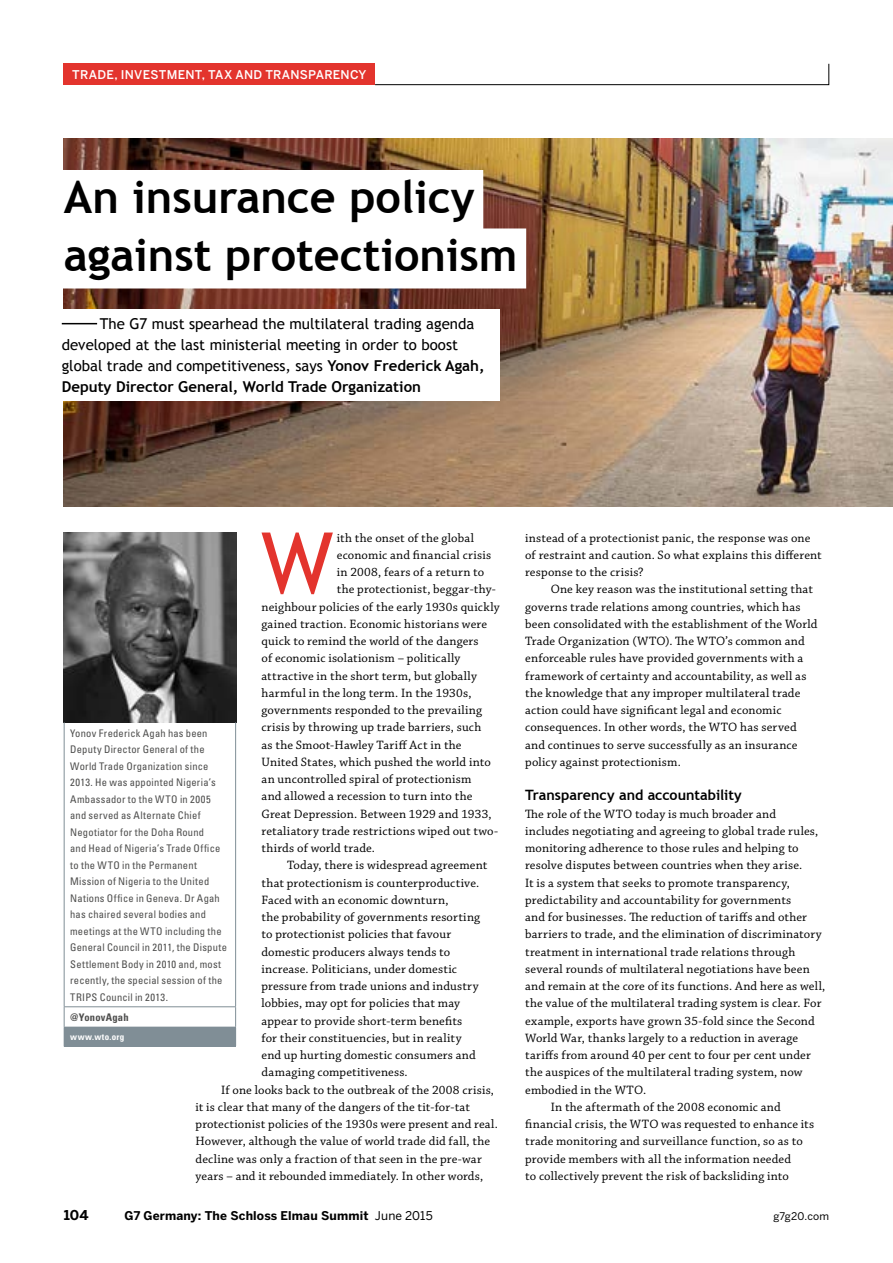
<style>
.page{position:relative;width:893px;height:1263px;background:#fff}
.page>*{position:absolute;margin:0;border:0;box-sizing:border-box;transform-origin:0 0}
.Body_drop_cap{font:85.05px "Trebuchet MS";color:#e3342d}
.Headline___white_blo{font:700 45px "Trebuchet MS";color:#000}
.Standfirst{font:15px/21px "Trebuchet MS";color:#000}
.Crosshead{font:700 14.25px "Trebuchet MS";color:#000}
.Folio{font:700 13.5px "Benton Sans";color:#000}
.Body{font:12.75px/17.2px "Chaparral Pro";letter-spacing:.015em;color:#000}
.Body_no_indent{font:12.75px/17.2px "Chaparral Pro";letter-spacing:.015em;color:#000}
.Body_drop_cap-2{font:12.75px "Chaparral Pro";letter-spacing:.015em;color:#000}
.Folio_-_title{font:700 12px "Benton Sans";letter-spacing:.015em;color:#000}
.Running_head{font:500 12px "Benton Sans";letter-spacing:.02em;color:#fff}
.Bio_-_Body{font:condensed 10.5px/16.5px "Univers";letter-spacing:.025em;color:#4d4d4c}
.Body-2{font:700 condensed 10.5px "Univers";letter-spacing:.02em;color:#4d4d4c}
.Folio_-_title-2{font:10.5px "Benton Sans";letter-spacing:.015em;color:#000}
.Bio_-_web_address{font:700 condensed 9px "Univers";letter-spacing:.05em;color:#fff}
.s1{font-weight:700}
.s2{font-weight:400}
</style>
<div class="page">
<img style="left:64px;top:138px;width:829px;height:369px">
<img style="left:64px;top:533px;width:172px;height:189px">
<svg style="left:374px;top:63px;width:456px;height:22px"></svg>
<div style="left:64px;top:64px;width:311px;height:21px;background:#e3342d"></div>
<div style="left:55px;top:170px;width:428px;height:60px;background:#fff"></div>
<div style="left:55px;top:228px;width:471px;height:60px;background:#fff"></div>
<div style="left:53px;top:309px;width:447px;height:91px;background:#fff"></div>
<hr style="left:62px;top:323px;width:35px;height:1px;background:#000">
<div style="left:64px;top:1027px;width:172px;height:19px;background:#808e96"></div>
<hr style="left:64px;top:722px;width:1px;height:284px;background:#808e96">
<hr style="left:235px;top:722px;width:1px;height:284px;background:#808e96">
<hr style="left:64px;top:1006px;width:172px;height:1px;background:#808e96">
<svg style="left:64px;top:1007px;width:1px;height:20px"></svg>
<svg style="left:235px;top:1007px;width:1px;height:20px"></svg>
<hr style="left:64px;top:1046px;width:172px;height:1px;background:#808e96">
<p class="Running_head" style="left:72px;top:68px;width:296px">TRADE, INVESTMENT, TAX AND TRANSPARENCY</p>
<p class="Headline___white_blo" style="left:64px;top:168px;width:412px">An insurance policy</p>
<p class="Headline___white_blo" style="left:64px;top:227px;width:455px">against protectionism</p>
<p class="Standfirst" style="left:62px;top:313px;width:424px;text-indent:38px">The G7 must spearhead the multilateral trading agenda developed at the last ministerial meeting in order to boost global trade and competitiveness, says <span class="s1">Yonov Frederick Agah, Deputy Director General, World Trade Organization</span></p>
<p class="Body_drop_cap" style="left:261px;top:513px;width:74px">W</p>
<p class="Body_drop_cap-2" style="left:337px;top:530px;width:139px">ith the onset of the global</p>
<p class="Body_drop_cap-2" style="left:337px;top:548px;width:156px">economic and financial crisis</p>
<p class="Body_drop_cap-2" style="left:337px;top:565px;width:149px">in 2008, fears of a return to</p>
<p class="Body_drop_cap-2" style="left:337px;top:582px;width:161px">the protectionist, beggar-thy-</p>
<p class="Body_drop_cap-2" style="left:261px;top:599px;width:240px">neighbour policies of the early 1930s quickly</p>
<p class="Body_drop_cap-2" style="left:261px;top:617px;width:227px">gained traction. Economic historians were</p>
<p class="Body_drop_cap-2" style="left:261px;top:634px;width:219px">quick to remind the world of the dangers</p>
<p class="Body_drop_cap-2" style="left:261px;top:651px;width:200px">of economic isolationism – politically</p>
<p class="Body_drop_cap-2" style="left:261px;top:668px;width:217px">attractive in the short term, but globally</p>
<p class="Body_drop_cap-2" style="left:261px;top:686px;width:212px">harmful in the long term. In the 1930s,</p>
<p class="Body_drop_cap-2" style="left:261px;top:703px;width:222px">governments responded to the prevailing</p>
<p class="Body_drop_cap-2" style="left:261px;top:720px;width:221px">crisis by throwing up trade barriers, such</p>
<p class="Body_drop_cap-2" style="left:261px;top:737px;width:202px">as the Smoot-Hawley Tariff Act in the</p>
<p class="Body_drop_cap-2" style="left:261px;top:755px;width:231px">United States, which pushed the world into</p>
<p class="Body_drop_cap-2" style="left:261px;top:772px;width:211px">an uncontrolled spiral of protectionism</p>
<p class="Body_drop_cap-2" style="left:261px;top:789px;width:212px">and allowed a recession to turn into the</p>
<p class="Body_drop_cap-2" style="left:261px;top:806px;width:232px">Great Depression. Between 1929 and 1933,</p>
<p class="Body_drop_cap-2" style="left:261px;top:824px;width:238px">retaliatory trade restrictions wiped out two-</p>
<p class="Body_drop_cap-2" style="left:261px;top:841px;width:115px">thirds of world trade.</p>
<p class="Body" style="left:261px;top:857px;width:227px;text-indent:26px">Today, there is widespread agreement that protectionism is counterproductive.<br>Faced with an economic downturn,<br>the probability of governments resorting to protectionist policies that favour domestic producers always tends to increase. Politicians, under domestic pressure from trade unions and industry lobbies, may opt for policies that may appear to provide short-term benefits<br>for their constituencies, but in reality<br>end up hurting domestic consumers and damaging competitiveness.</p>
<p class="Body" style="left:196px;top:1081px;width:304px;text-indent:26px">If one looks back to the outbreak of the 2008 crisis, it is clear that many of the dangers of the tit-for-tat protectionist policies of the 1930s were present and real.<br>However, although the value of world trade did fall, the decline was only a fraction of that seen in the pre-war years – and it rebounded immediately. In other words,</p>
<p class="Bio_-_Body" style="left:70px;top:725px;width:158px">Yonov Frederick Agah has been<br>Deputy Director General of the<br>World Trade Organization since<br>2013. He was appointed Nigeria’s<br>Ambassador to the WTO in 2005 and served as Alternate Chief<br>Negotiator for the Doha Round<br>and Head of Nigeria’s Trade Office to the WTO in the Permanent<br>Mission of Nigeria to the United<br>Nations Office in Geneva. Dr Agah has chaired several bodies and meetings at the WTO including the<br>General Council in 2011, the Dispute<br>Settlement Body in 2010 and, most recently, the special session of the<br>TRIPS Council in 2013.</p>
<p class="Body-2" style="left:70px;top:1011px;width:60px">@YonovAgah</p>
<p class="Bio_-_web_address" style="left:70px;top:1031px;width:56px">www.wto.org</p>
<p class="Body" style="left:525px;top:529px;width:298px">instead of a protectionist panic, the response was one of restraint and caution. So what explains this different response to the crisis?</p>
<p class="Body" style="left:525px;top:581px;width:294px;text-indent:26px">One key reason was the institutional setting that governs trade relations among countries, which has been consolidated with the establishment of the World Trade Organization (WTO). The WTO’s common and enforceable rules have provided governments with a framework of certainty and accountability, as well as the knowledge that any improper multilateral trade action could have significant legal and economic consequences. In other words, the WTO has served and continues to serve successfully as an insurance policy against protectionism.</p>
<p class="Crosshead" style="left:525px;top:786px;width:218px">Transparency and accountability</p>
<p class="Body_no_indent" style="left:525px;top:805px;width:302px">The role of the WTO today is much broader and<br>includes negotiating and agreeing to global trade rules, monitoring adherence to those rules and helping to resolve disputes between countries when they arise.<br>It is a system that seeks to promote transparency, predictability and accountability for governments<br>and for businesses. The reduction of tariffs and other barriers to trade, and the elimination of discriminatory treatment in international trade relations through several rounds of multilateral negotiations have been and remain at the core of its functions. And here as well, the value of the multilateral trading system is clear. For example, exports have grown 35-fold since the Second World War, thanks largely to a reduction in average tariffs from around 40 per cent to four per cent under the auspices of the multilateral trading system, now embodied in the WTO.</p>
<p class="Body" style="left:525px;top:1099px;width:291px;text-indent:26px">In the aftermath of the 2008 economic and financial crisis, the WTO was requested to enhance its trade monitoring and surveillance function, so as to provide members with all the information needed<br>to collectively prevent the risk of backsliding into</p>
<p class="Folio" style="left:64px;top:1207px;width:26px">104</p>
<p class="Folio_-_title" style="left:125px;top:1209px;width:310px">G7 Germany: The Schloss Elmau Summit <span class="s2">June 2015</span></p>
<p class="Folio_-_title-2" style="left:773px;top:1210px;width:57px">g7g20.com</p>
</div>
